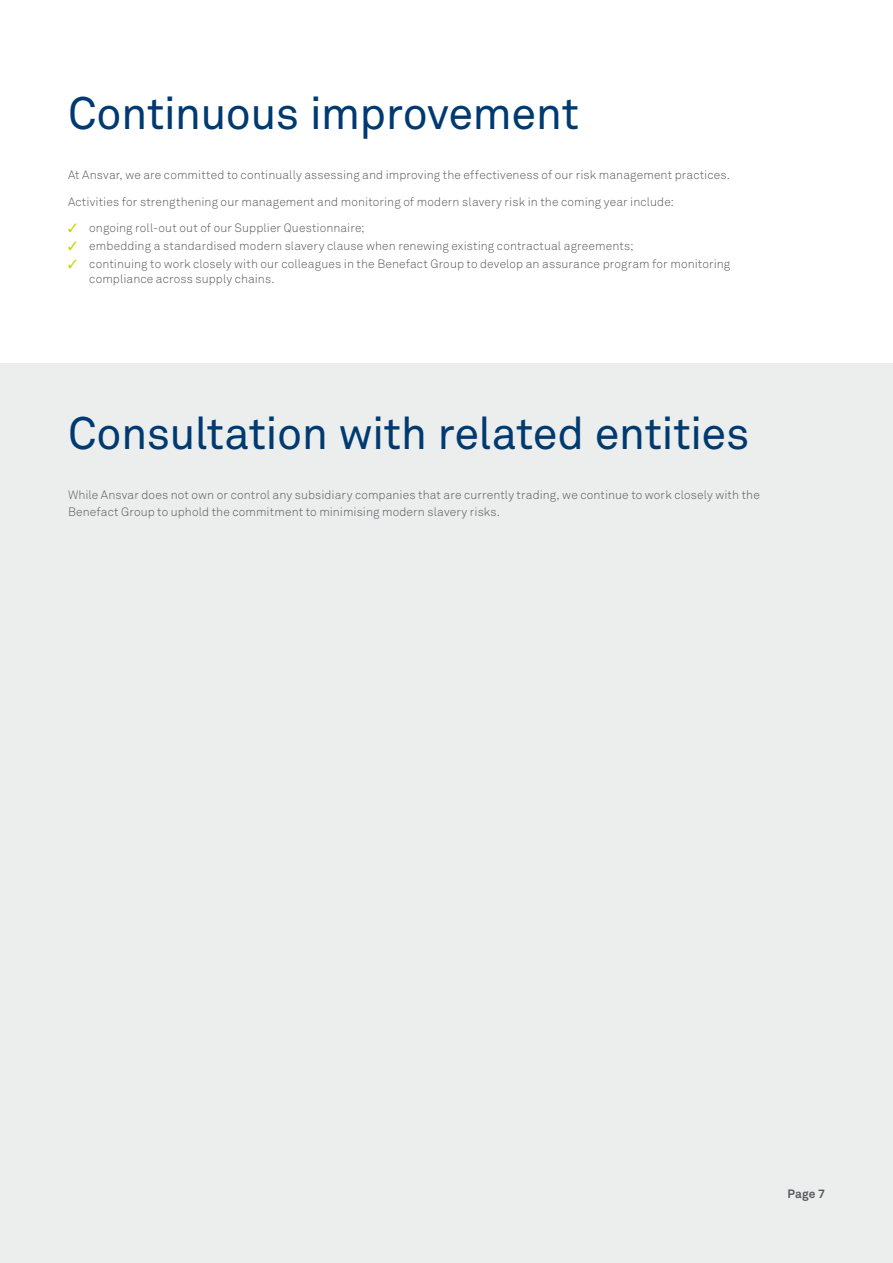
<style>
.page{position:relative;width:893px;height:1263px;background:#fff}
.page>*{position:absolute;margin:0;border:0;box-sizing:border-box;transform-origin:0 0}
.t1{font:45px "Akkurat Pro";letter-spacing:-.015em;color:#003a70}
.t2{font:12px/15px "Akkurat Light Pro";letter-spacing:.01em;color:#58595b}
.t3{font:700 12px "Akkurat Pro";color:#58595b}
.s1{color:#c2d500}
</style>
<div class="page">
<div style="left:0;top:364px;width:893px;height:899px;background:#eceded"></div>
<h1 class="t1" style="left:68px;top:87px;width:512px">Continuous improvement</h1>
<p class="t2" style="left:68px;top:168px;width:663px">At Ansvar, we are committed to continually assessing and improving the effectiveness of our risk management practices.</p>
<p class="t2" style="left:68px;top:195px;width:608px">Activities for strengthening our management and monitoring of modern slavery risk in the coming year include:</p>
<p class="t2" style="left:68px;top:221px;width:298px"><span class="s1">✓</span> ongoing roll-out out of our Supplier Questionnaire;</p>
<p class="t2" style="left:68px;top:239px;width:567px"><span class="s1">✓</span> embedding a standardised modern slavery clause when renewing existing contractual agreements;</p>
<p class="t2" style="left:89px;top:257px;width:642px;text-indent:-21px"><span class="s1">✓</span> continuing to work closely with our colleagues in the Benefact Group to develop an assurance program for monitoring compliance across supply chains.</p>
<h1 class="t1" style="left:68px;top:407px;width:683px">Consultation with related entities</h1>
<p class="t2" style="left:68px;top:487px;width:693px;line-height:16.5px">While Ansvar does not own or control any subsidiary companies that are currently trading, we continue to work closely with the<br>Benefact Group to uphold the commitment to minimising modern slavery risks.</p>
<p class="t3" style="left:788px;top:1186px;width:39px">Page 7</p>
</div>
